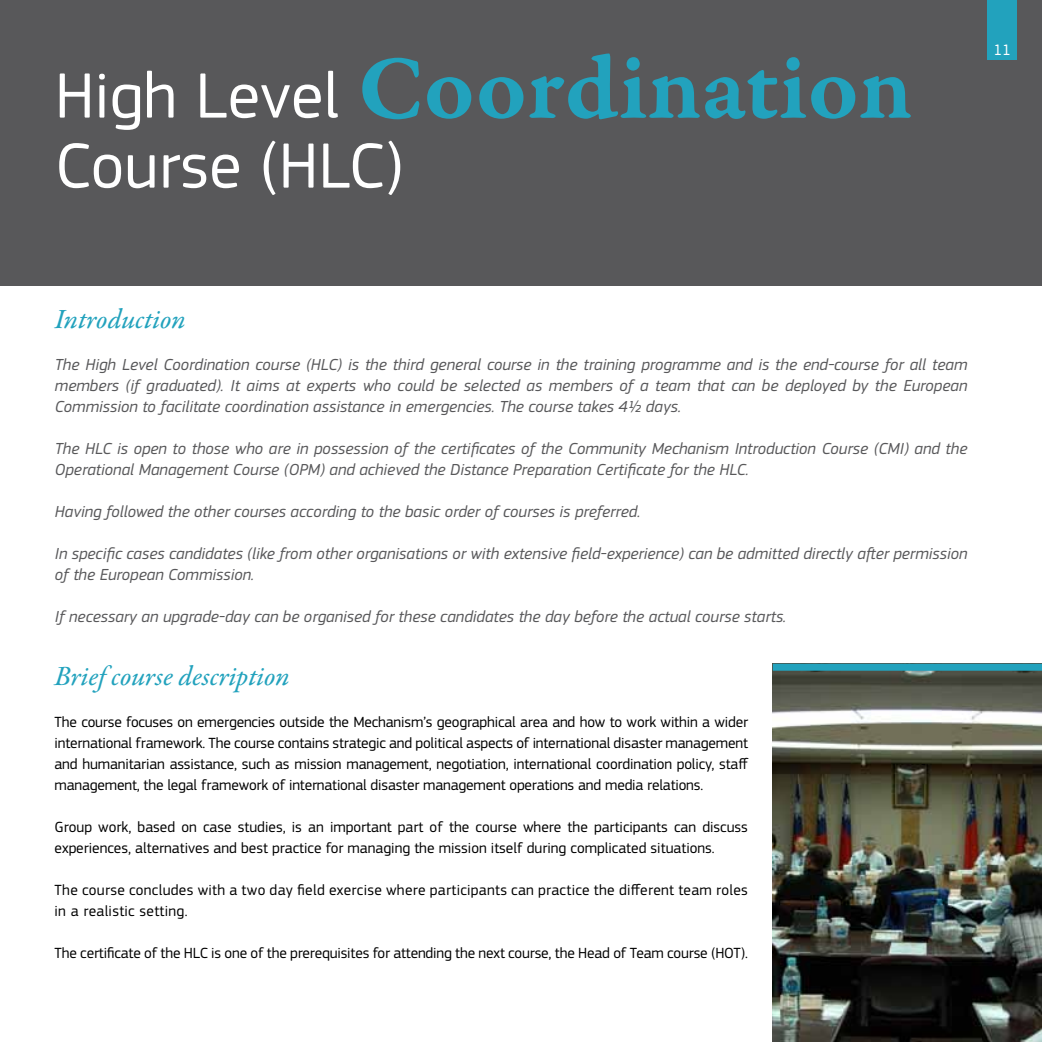
<style>
.page{position:relative;width:1042px;height:1042px;background:#fff}
.page>*{position:absolute;margin:0;border:0;box-sizing:border-box;transform-origin:0 0}
.t1{font:96.25px "Garamond Premr Pro Smbd Capt";color:#22a2bd}
.t2{font:66.5px "EC Square Sans Pro";color:#fff}
.t3{font:28px "Garamond Premr Pro Med It";color:#22a2bd}
.t4{font:italic 16.62px/21px "EC Square Sans Pro";color:#58585a}
.t5{font:15.75px "EC Square Sans Pro";color:#fff}
.t6{font:15.4px/21px "EC Square Sans Pro";color:#000;text-align:justify}
.t7{font:15.4px/21px "EC Square Sans Pro";letter-spacing:.02em;color:#000}
.s1{font-family:"EC Square Sans Pro";font-size:66.5px;color:#fff}
</style>
<div class="page">
<div style="left:0;top:0;width:1042px;height:286px;background:#58585a"></div>
<img style="left:773px;top:671px;width:269px;height:371px">
<div style="left:773px;top:664px;width:269px;height:7px;background:#22a2bd"></div>
<div style="left:987px;top:0;width:30px;height:60px;background:#22a2bd"></div>
<h1 class="t1" style="left:55px;top:31px;width:860px"><span class="s1">High Level</span> Coordination</h1>
<h2 class="t2" style="left:55px;top:127px;width:350px">Course (HLC)</h2>
<p class="t5" style="left:993px;top:40px;width:19px">11</p>
<h3 class="t3" style="left:55px;top:301px;width:132px">Introduction</h3>
<p class="t4" style="left:55px;top:354px;width:914px;text-align:justify">The High Level Coordination course (HLC) is the third general course in the training programme and is the end-course for all team members (if graduated). It aims at experts who could be selected as members of a team that can be deployed by the European Commission to facilitate coordination assistance in emergencies. The course takes 4½ days.</p>
<p class="t4" style="left:55px;top:438px;width:914px">The HLC is open to those who are in possession of the certificates of the Community Mechanism Introduction Course (CMI) and the<br>Operational Management Course (OPM) and achieved the Distance Preparation Certificate for the HLC.</p>
<p class="t4" style="left:55px;top:501px;width:587px">Having followed the other courses according to the basic order of courses is preferred.</p>
<p class="t4" style="left:55px;top:543px;width:914px">In specific cases candidates (like from other organisations or with extensive field-experience) can be admitted directly after permission of the European Commission.</p>
<p class="t4" style="left:55px;top:606px;width:733px">If necessary an upgrade-day can be organised for these candidates the day before the actual course starts.</p>
<h3 class="t3" style="left:55px;top:658px;width:237px">Brief course description</h3>
<p class="t6" style="left:55px;top:711px;width:695px">The course focuses on emergencies outside the Mechanism’s geographical area and how to work within a wider international framework. The course contains strategic and political aspects of international disaster management and humanitarian assistance, such as mission management, negotiation, international coordination policy, staff management, the legal framework of international disaster management operations and media relations.</p>
<p class="t6" style="left:55px;top:816px;width:695px">Group work, based on case studies, is an important part of the course where the participants can discuss experiences, alternatives and best practice for managing the mission itself during complicated situations.</p>
<p class="t7" style="left:55px;top:879px;width:695px">The course concludes with a two day field exercise where participants can practice the different team roles in a realistic setting.</p>
<p class="t6" style="left:55px;top:942px;width:695px">The certificate of the HLC is one of the prerequisites for attending the next course, the Head of Team course (HOT).</p>
</div>
